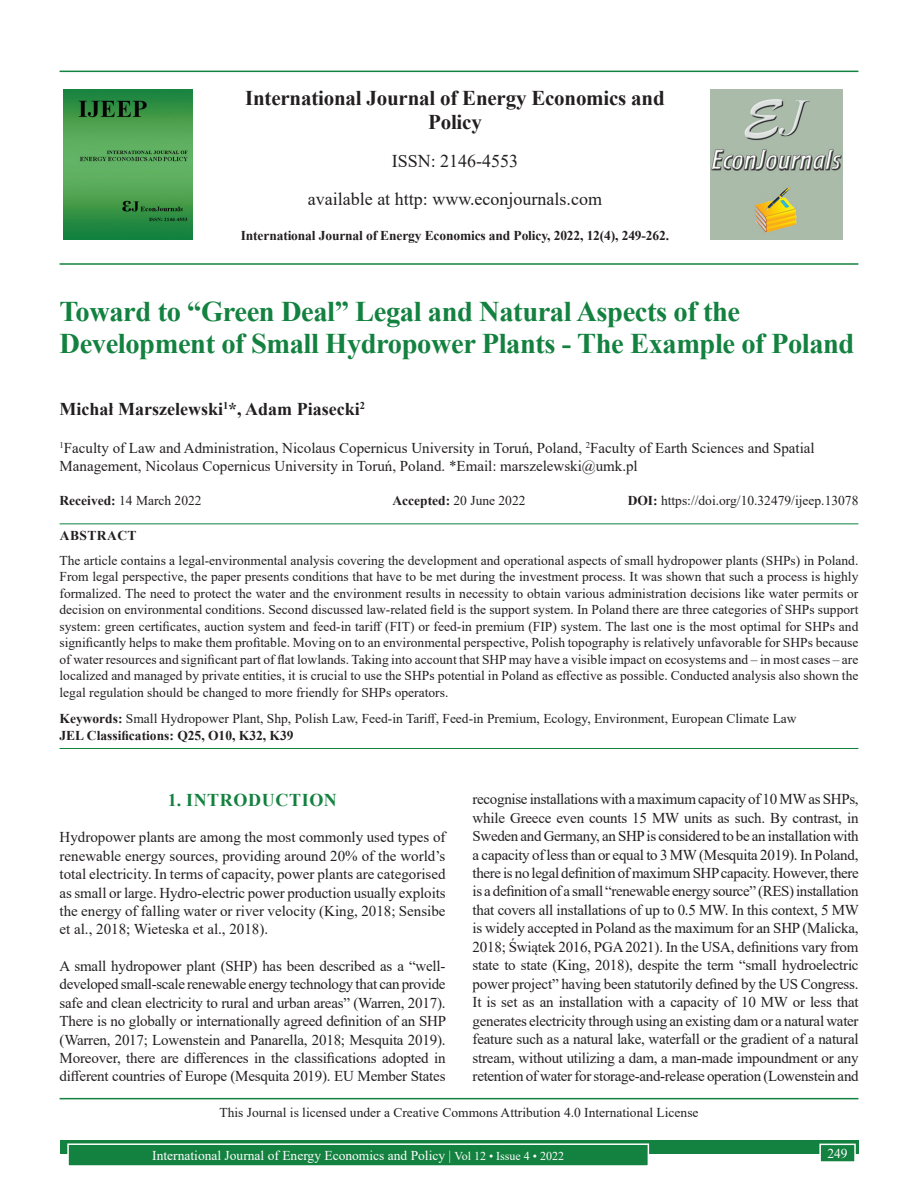
<style>
.page{position:relative;width:918px;height:1188px;background:#fff}
.page>*{position:absolute;margin:0;border:0;box-sizing:border-box;transform-origin:0 0}
.AT{font:700 28.5px/31.5px "Times New Roman";letter-spacing:-.015em;color:#13813f}
.JN{font:700 21px/24px "Times New Roman";letter-spacing:-.01em;color:#231f20;text-align:center}
.ISSN{font:18px "Times New Roman";color:#231f20}
.AU{font:700 18px "Times New Roman";color:#231f20}
.t1{font:700 18px "Times New Roman";letter-spacing:.035em;color:#13813f}
.TX{font:15px/18.5px "Times New Roman";letter-spacing:-.015em;color:#231f20;text-align:justify}
.AFF{font:15px/18px "Times New Roman";color:#231f20}
.ABS{font:13.5px/16.5px "Times New Roman";color:#231f20;text-align:justify}
.KWD{font:13.5px/16.2px "Times New Roman";color:#231f20}
.HIS{font:13.5px "Times New Roman";color:#231f20}
.CCA{font:13.5px "Times New Roman";color:#231f20}
.Folio{font:13.5px "Times New Roman";color:#fff}
.JD{font:700 13.5px "Times New Roman";letter-spacing:-.01em;color:#231f20}
.ABSH{font:700 13.5px "Times New Roman";letter-spacing:.035em;color:#231f20}
.s1{font-weight:700}
.s2{font-size:12px}
</style>
<div class="page">
<div style="left:60px;top:1140px;width:798px;height:13px;background:#13813f"></div>
<div style="left:68px;top:1144px;width:580px;height:22px;background:#13813f"></div>
<div style="left:67px;top:1143px;width:582px;height:24px;border:2px solid #fff"></div>
<div style="left:820px;top:1144px;width:35px;height:18px;background:#13813f"></div>
<div style="left:819px;top:1144px;width:37px;height:19px;border:2px solid #fff"></div>
<hr style="left:60px;top:71px;width:798px;height:1px;background:#13813f">
<hr style="left:60px;top:263px;width:798px;height:2px;background:#13813f">
<img style="left:64px;top:89px;width:129px;height:151px">
<img style="left:711px;top:89px;width:132px;height:150px">
<hr style="left:60px;top:523px;width:798px;height:1px;background:#13813f">
<hr style="left:60px;top:748px;width:798px;height:1px;background:#13813f">
<hr style="left:60px;top:1098px;width:798px;height:1px;background:#13813f">
<p class="JN" style="left:245px;top:85px;width:421px">International Journal of Energy Economics and<br>Policy</p>
<p class="ISSN" style="left:392px;top:148px;width:128px">ISSN: 2146-4553</p>
<p class="ISSN" style="left:308px;top:186px;width:296px">available at http: www.econjournals.com</p>
<p class="JD" style="left:241px;top:226px;width:430px">International Journal of Energy Economics and Policy, 2022, 12(4), 249-262.</p>
<p class="AT" style="left:60px;top:295px;width:796px">Toward to “Green Deal” Legal and Natural Aspects of the<br>Development of Small Hydropower Plants - The Example of Poland</p>
<p class="AU" style="left:60px;top:396px;width:307px">Michał Marszelewski<sup>1</sup>*, Adam Piasecki<sup>2</sup></p>
<p class="AFF" style="left:60px;top:438px;width:757px"><sup>1</sup>Faculty of Law and Administration, Nicolaus Copernicus University in Toruń, Poland, <sup>2</sup>Faculty of Earth Sciences and Spatial<br>Management, Nicolaus Copernicus University in Toruń, Poland. *Email: marszelewski@umk.pl</p>
<p class="HIS" style="left:60px;top:491px;width:144px"><span class="s1">Received:</span> 14 March 2022</p>
<p class="HIS" style="left:392px;top:491px;width:135px"><span class="s1">Accepted:</span> 20 June 2022</p>
<p class="HIS" style="left:628px;top:491px;width:232px"><span class="s1">DOI:</span> https://doi.org/10.32479/ijeep.13078</p>
<p class="ABSH" style="left:60px;top:525px;width:78px">ABSTRACT</p>
<p class="ABS" style="left:60px;top:552px;width:800px">The article contains a legal-environmental analysis covering the development and operational aspects of small hydropower plants (SHPs) in Poland.<br>From legal perspective, the paper presents conditions that have to be met during the investment process. It was shown that such a process is highly formalized. The need to protect the water and the environment results in necessity to obtain various administration decisions like water permits or decision on environmental conditions. Second discussed law-related field is the support system. In Poland there are three categories of SHPs support system: green certificates, auction system and feed-in tariff (FIT) or feed-in premium (FIP) system. The last one is the most optimal for SHPs and significantly helps to make them profitable. Moving on to an environmental perspective, Polish topography is relatively unfavorable for SHPs because of water resources and significant part of flat lowlands. Taking into account that SHP may have a visible impact on ecosystems and – in most cases – are localized and managed by private entities, it is crucial to use the SHPs potential in Poland as effective as possible. Conducted analysis also shown the legal regulation should be changed to more friendly for SHPs operators.</p>
<p class="KWD" style="left:60px;top:710px;width:739px"><span class="s1">Keywords:</span> Small Hydropower Plant, Shp, Polish Law, Feed-in Tariff, Feed-in Premium, Ecology, Environment, European Climate Law<br><span class="s1">JEL Classifications: Q25, O10, K32, K39</span></p>
<p class="TX" style="left:473px;top:789px;width:388px">recognise installations with a maximum capacity of 10 MW as SHPs, while Greece even counts 15 MW units as such. By contrast, in Sweden and Germany, an SHP is considered to be an installation with a capacity of less than or equal to 3 MW (Mesquita 2019). In Poland, there is no legal definition of maximum SHP capacity. However, there is a definition of a small “renewable energy source” (RES) installation that covers all installations of up to 0.5 MW. In this context, 5 MW is widely accepted in Poland as the maximum for an SHP (Malicka, 2018; Świątek 2016, PGA 2021). In the USA, definitions vary from state to state (King, 2018), despite the term “small hydroelectric power project” having been statutorily defined by the US Congress.<br>It is set as an installation with a capacity of 10 MW or less that generates electricity through using an existing dam or a natural water feature such as a natural lake, waterfall or the gradient of a natural stream, without utilizing a dam, a man-made impoundment or any retention of water for storage-and-release operation (Lowenstein and</p>
<p class="CCA" style="left:219px;top:1103px;width:481px">This Journal is licensed under a Creative Commons Attribution 4.0 International License</p>
<h1 class="t1" style="left:168px;top:787px;width:171px">1. INTRODUCTION</h1>
<p class="TX" style="left:60px;top:828px;width:388px">Hydropower plants are among the most commonly used types of renewable energy sources, providing around 20% of the world’s total electricity. In terms of capacity, power plants are categorised as small or large. Hydro-electric power production usually exploits the energy of falling water or river velocity (King, 2018; Sensibe et al., 2018; Wieteska et al., 2018).</p>
<p class="TX" style="left:60px;top:956px;width:388px">A small hydropower plant (SHP) has been described as a “well&shy;developed small-scale renewable energy technology that can provide safe and clean electricity to rural and urban areas” (Warren, 2017).<br>There is no globally or internationally agreed definition of an SHP (Warren, 2017; Lowenstein and Panarella, 2018; Mesquita 2019).<br>Moreover, there are differences in the classifications adopted in different countries of Europe (Mesquita 2019). EU Member States</p>
<p class="Folio" style="left:152px;top:1146px;width:413px">International Journal of Energy Economics and Policy | <span class="s2">Vol 12 • Issue 4 • 2022</span></p>
<p class="Folio" style="left:827px;top:1144px;width:22px">249</p>
</div>
